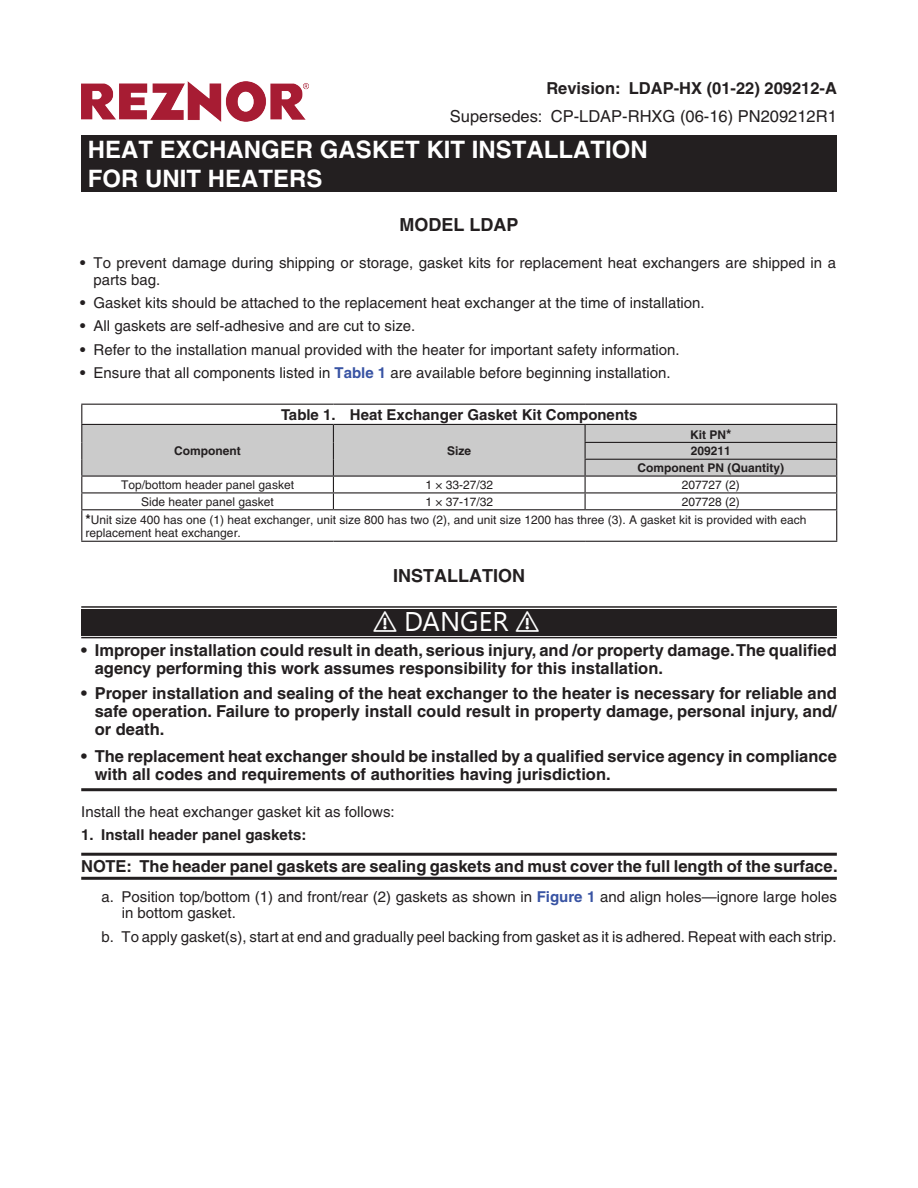
<style>
.page{position:relative;width:918px;height:1188px;background:#fff}
.page>*{position:absolute;margin:0;border:0;box-sizing:border-box;transform-origin:0 0}
.t1{font:700 24px/28.8px "Helvetica";color:#fff}
.HEADING{font:700 18px "Helvetica";color:#231f20}
.APPLICATION{font:700 18px "Helvetica";color:#231f20}
.NOTE{font:700 16.5px/18px "Helvetica";color:#231f20}
.t2{font:16.5px "Helvetica";color:#231f20}
.Text{font:15px/16.5px "Helvetica";color:#231f20}
.t3{font:700 15px "Helvetica";color:#231f20}
.Table_Footnote{font:12px/13.5px "Helvetica";color:#231f20}
.Table_Text{font:12px "Helvetica";color:#231f20}
.Column_Head{font:700 12px "Helvetica";color:#231f20}
.s1{font-weight:700}
.s2{font-weight:700;color:#3853a3}
.s3{font-size:13.5px}
.s4{font-weight:700;font-size:13.5px}
</style>
<div class="page">
<img style="left:81px;top:82px;width:227px;height:40px">
<div style="left:82px;top:136px;width:754px;height:54px;background:#231f20"></div>
<hr style="left:81px;top:135px;width:756px;height:3px;background:#231f20">
<hr style="left:81px;top:138px;width:3px;height:51px;background:#231f20">
<hr style="left:834px;top:138px;width:3px;height:51px;background:#231f20">
<hr style="left:81px;top:189px;width:756px;height:3px;background:#231f20">
<hr style="left:81px;top:404px;width:252px;height:1px;background:#231f20">
<hr style="left:333px;top:404px;width:252px;height:1px;background:#231f20">
<hr style="left:585px;top:404px;width:252px;height:1px;background:#231f20">
<hr style="left:81px;top:509px;width:252px;height:1px;background:#231f20">
<hr style="left:81px;top:510px;width:1px;height:31px;background:#231f20">
<hr style="left:333px;top:509px;width:252px;height:1px;background:#231f20">
<hr style="left:585px;top:509px;width:252px;height:1px;background:#231f20">
<hr style="left:81px;top:541px;width:252px;height:1px;background:#231f20">
<hr style="left:333px;top:541px;width:252px;height:1px;background:#231f20">
<hr style="left:585px;top:541px;width:252px;height:1px;background:#231f20">
<svg style="left:81px;top:405px;width:756px;height:104px"></svg>
<hr style="left:836px;top:510px;width:1px;height:31px;background:#231f20">
<div style="left:81px;top:609px;width:756px;height:27px;background:#231f20"></div>
<hr style="left:81px;top:606px;width:756px;height:2px;background:#231f20">
<hr style="left:81px;top:637px;width:756px;height:1px;background:#231f20">
<hr style="left:81px;top:788px;width:756px;height:3px;background:#231f20">
<hr style="left:81px;top:853px;width:756px;height:3px;background:#231f20">
<hr style="left:81px;top:877px;width:756px;height:3px;background:#231f20">
<p class="NOTE" style="left:546px;top:79px;width:292px">Revision: LDAP-HX (01-22) 209212-A</p>
<p class="t2" style="left:450px;top:106px;width:388px">Supersedes: CP-LDAP-RHXG (06-16) PN209212R1</p>
<p class="t1" style="left:88px;top:135px;width:562px">HEAT EXCHANGER GASKET KIT INSTALLATION<br>FOR UNIT HEATERS</p>
<p class="APPLICATION" style="left:399px;top:213px;width:120px">MODEL LDAP</p>
<p class="Text" style="left:94px;top:255px;width:744px;text-indent:-14px"><span class="s1">•</span> To prevent damage during shipping or storage, gasket kits for replacement heat exchangers are shipped in a parts bag.</p>
<p class="Text" style="left:80px;top:295px;width:626px"><span class="s1">•</span> Gasket kits should be attached to the replacement heat exchanger at the time of installation.</p>
<p class="Text" style="left:80px;top:318px;width:337px"><span class="s1">•</span> All gaskets are self-adhesive and are cut to size.</p>
<p class="Text" style="left:80px;top:341px;width:601px"><span class="s1">•</span> Refer to the installation manual provided with the heater for important safety information.</p>
<p class="Text" style="left:80px;top:364px;width:592px"><span class="s1">•</span> Ensure that all components listed in <span class="s2">Table 1</span> are available before beginning installation.</p>
<p class="t3" style="left:281px;top:406px;width:358px">Table 1. Heat Exchanger Gasket Kit Components</p>
<p class="Column_Head" style="left:174px;top:443px;width:68px">Component</p>
<p class="Column_Head" style="left:447px;top:443px;width:26px">Size</p>
<p class="Column_Head" style="left:690px;top:427px;width:43px">Kit PN<span class="s3">*</span></p>
<p class="Column_Head" style="left:691px;top:444px;width:42px">209211</p>
<p class="Column_Head" style="left:638px;top:461px;width:148px">Component PN (Quantity)</p>
<p class="Table_Text" style="left:121px;top:478px;width:174px">Top/bottom header panel gasket</p>
<p class="Table_Text" style="left:425px;top:478px;width:69px">1 × 33-27/32</p>
<p class="Table_Text" style="left:682px;top:478px;width:60px">207727 (2)</p>
<p class="Table_Text" style="left:141px;top:495px;width:134px">Side heater panel gasket</p>
<p class="Table_Text" style="left:425px;top:495px;width:69px">1 × 37-17/32</p>
<p class="Table_Text" style="left:682px;top:495px;width:60px">207728 (2)</p>
<p class="Table_Footnote" style="left:86px;top:513px;width:722px"><span class="s4">*</span>Unit size 400 has one (1) heat exchanger, unit size 800 has two (2), and unit size 1200 has three (3). A gasket kit is provided with each replacement heat exchanger.</p>
<p class="HEADING" style="left:393px;top:565px;width:133px">INSTALLATION</p>
<p class="NOTE" style="left:95px;top:641px;width:744px;text-indent:-14px">• Improper installation could result in death, serious injury, and /or property damage. The qualified agency performing this work assumes responsibility for this installation.</p>
<p class="NOTE" style="left:95px;top:684px;width:744px;text-align:justify;text-indent:-14px">• Proper installation and sealing of the heat exchanger to the heater is necessary for reliable and safe operation. Failure to properly install could result in property damage, personal injury, and/ or death.</p>
<p class="NOTE" style="left:95px;top:747px;width:744px;text-indent:-14px">• The replacement heat exchanger should be installed by a qualified service agency in compliance with all codes and requirements of authorities having jurisdiction.</p>
<p class="Text" style="left:81px;top:804px;width:315px">Install the heat exchanger gasket kit as follows:</p>
<p class="t3" style="left:81px;top:826px;width:227px">1. Install header panel gaskets:</p>
<p class="NOTE" style="left:81px;top:857px;width:758px">NOTE: The header panel gaskets are sealing gaskets and must cover the full length of the surface.</p>
<p class="Text" style="left:122px;top:888px;width:717px;text-indent:-20px">a. Position top/bottom (1) and front/rear (2) gaskets as shown in <span class="s2">Figure 1</span> and align holes—ignore large holes in bottom gasket.</p>
<p class="Text" style="left:101px;top:928px;width:737px">b. To apply gasket(s), start at end and gradually peel backing from gasket as it is adhered. Repeat with each strip.</p>
</div>
